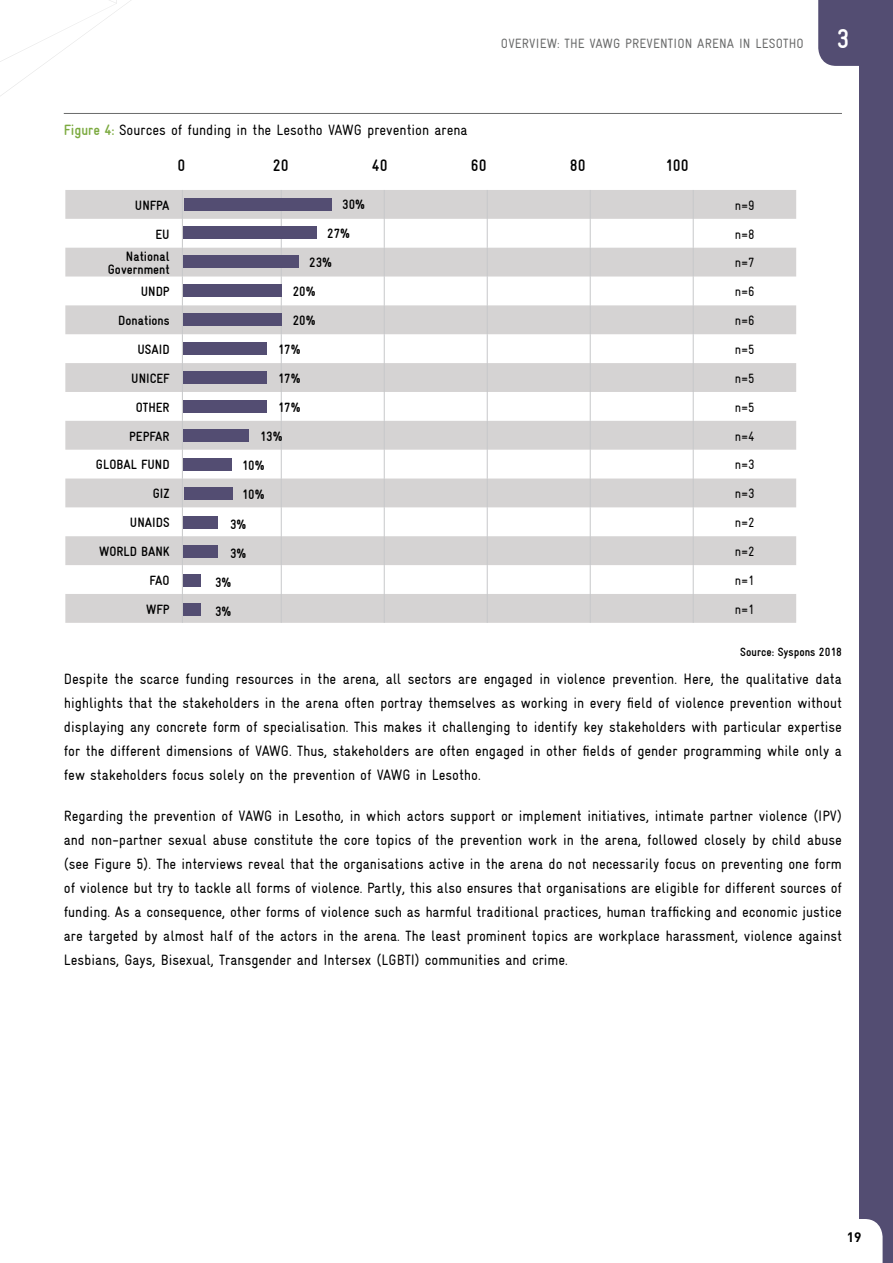
<style>
.page{position:relative;width:893px;height:1263px;background:#fff}
.page>*{position:absolute;margin:0;border:0;box-sizing:border-box;transform-origin:0 0}
.t1{font:700 condensed 16.5px "GIZ Gravur TT";color:#000}
.t2{font:condensed 15px/24px "GIZ Gravur TT";color:#000;text-align:justify}
.t3{font:condensed 15px "GIZ Gravur Pro";color:#000}
.t4{font:700 condensed 13.5px/13.5px "GIZ Gravur TT";color:#000;text-align:right}
.t5{font:condensed 13.5px "GIZ Gravur TT";color:#000}
.t6{font:condensed 13.5px "GIZ Gravur Pro";letter-spacing:.01em;color:#696a6a}
.t7{font:13.5px "DIN Bold";color:#000}
.t8{font:700 condensed 12px "GIZ Gravur Pro";color:#000}
.s1{font-family:"GIZ Gravur TT";font-weight:700;color:#7caa40}
.s2{font-family:"GIZ Gravur TT";font-weight:700;font-size:27px;color:#fff}
</style>
<div class="page">
<hr style="left:64px;top:113px;width:778px;height:1px;background:#696a6a">
<svg style="left:65px;top:190px;width:731px;height:433px;fill:#d5d3d3"></svg>
<svg style="left:281px;top:190px;width:1px;height:433px"></svg>
<svg style="left:384px;top:190px;width:1px;height:433px"></svg>
<svg style="left:487px;top:190px;width:1px;height:433px"></svg>
<svg style="left:590px;top:190px;width:1px;height:433px"></svg>
<svg style="left:693px;top:190px;width:1px;height:433px"></svg>
<svg style="left:182px;top:190px;width:1px;height:433px"></svg>
<div style="left:184px;top:198px;width:148px;height:12px;background:#534d72"></div>
<div style="left:184px;top:227px;width:133px;height:12px;background:#534d72"></div>
<div style="left:184px;top:255px;width:115px;height:13px;background:#534d72"></div>
<div style="left:184px;top:603px;width:17px;height:12px;background:#534d72"></div>
<div style="left:184px;top:574px;width:17px;height:12px;background:#534d72"></div>
<div style="left:184px;top:545px;width:34px;height:12px;background:#534d72"></div>
<div style="left:184px;top:516px;width:34px;height:13px;background:#534d72"></div>
<div style="left:184px;top:487px;width:48px;height:13px;background:#534d72"></div>
<div style="left:184px;top:458px;width:48px;height:13px;background:#534d72"></div>
<div style="left:184px;top:429px;width:65px;height:13px;background:#534d72"></div>
<div style="left:184px;top:400px;width:83px;height:13px;background:#534d72"></div>
<div style="left:184px;top:371px;width:83px;height:13px;background:#534d72"></div>
<div style="left:184px;top:342px;width:83px;height:13px;background:#534d72"></div>
<div style="left:184px;top:313px;width:98px;height:13px;background:#534d72"></div>
<div style="left:184px;top:284px;width:98px;height:13px;background:#534d72"></div>
<svg style="left:0;top:0;width:131px;height:114px"></svg>
<div style="left:859px;top:0;width:34px;height:1263px;background:#534d72"></div>
<div style="left:818px;top:0;width:41px;height:66px;background:#534d72"></div>
<svg style="left:859px;top:1219px;width:24px;height:44px"></svg>
<p class="t3" style="left:64px;top:121px;width:405px"><span class="s1">Figure 4:</span> Sources of funding in the Lesotho VAWG prevention arena</p>
<p class="t6" style="left:501px;top:36px;width:350px">OVERVIEW: THE VAWG PREVENTION ARENA IN LESOTHO <span class="s2">3</span></p>
<p class="t1" style="left:178px;top:156px;width:9px">0</p>
<p class="t1" style="left:273px;top:156px;width:17px">20</p>
<p class="t1" style="left:372px;top:156px;width:17px">40</p>
<p class="t1" style="left:471px;top:156px;width:17px">60</p>
<p class="t1" style="left:570px;top:156px;width:17px">80</p>
<p class="t1" style="left:665px;top:156px;width:25px">100</p>
<p class="t4" style="left:342px;top:198px;width:24px">30%</p>
<p class="t4" style="left:327px;top:227px;width:24px">27%</p>
<p class="t4" style="left:309px;top:256px;width:24px">23%</p>
<p class="t4" style="left:135px;top:198px;width:36px">UNFPA</p>
<p class="t5" style="left:735px;top:198px;width:22px">n=9</p>
<p class="t4" style="left:155px;top:227px;width:16px">EU</p>
<p class="t5" style="left:735px;top:227px;width:22px">n=8</p>
<p class="t4" style="left:108px;top:249px;width:63px">National<br>Government</p>
<p class="t5" style="left:735px;top:255px;width:22px">n=7</p>
<p class="t4" style="left:141px;top:285px;width:30px">UNDP</p>
<p class="t5" style="left:735px;top:284px;width:22px">n=6</p>
<p class="t4" style="left:118px;top:314px;width:53px">Donations</p>
<p class="t5" style="left:735px;top:313px;width:22px">n=6</p>
<p class="t4" style="left:137px;top:343px;width:34px">USAID</p>
<p class="t5" style="left:735px;top:342px;width:22px">n=5</p>
<p class="t4" style="left:131px;top:371px;width:40px">UNICEF</p>
<p class="t5" style="left:735px;top:371px;width:22px">n=5</p>
<p class="t4" style="left:136px;top:400px;width:35px">OTHER</p>
<p class="t5" style="left:735px;top:400px;width:22px">n=5</p>
<p class="t4" style="left:129px;top:429px;width:42px">PEPFAR</p>
<p class="t5" style="left:735px;top:428px;width:22px">n=4</p>
<p class="t4" style="left:96px;top:458px;width:75px">GLOBAL FUND</p>
<p class="t5" style="left:735px;top:457px;width:22px">n=3</p>
<p class="t4" style="left:153px;top:487px;width:18px">GIZ</p>
<p class="t5" style="left:735px;top:486px;width:22px">n=3</p>
<p class="t4" style="left:130px;top:516px;width:41px">UNAIDS</p>
<p class="t5" style="left:735px;top:515px;width:22px">n=2</p>
<p class="t4" style="left:99px;top:545px;width:72px">WORLD BANK</p>
<p class="t5" style="left:735px;top:544px;width:22px">n=2</p>
<p class="t4" style="left:149px;top:573px;width:22px">FAO</p>
<p class="t5" style="left:735px;top:573px;width:22px">n=1</p>
<p class="t4" style="left:146px;top:602px;width:25px">WFP</p>
<p class="t5" style="left:735px;top:602px;width:22px">n=1</p>
<p class="t4" style="left:293px;top:285px;width:24px">20%</p>
<p class="t4" style="left:293px;top:314px;width:24px">20%</p>
<p class="t4" style="left:278px;top:343px;width:24px">17%</p>
<p class="t4" style="left:278px;top:372px;width:24px">17%</p>
<p class="t4" style="left:278px;top:401px;width:24px">17%</p>
<p class="t4" style="left:260px;top:430px;width:24px">13%</p>
<p class="t4" style="left:242px;top:459px;width:24px">10%</p>
<p class="t4" style="left:242px;top:488px;width:24px">10%</p>
<p class="t4" style="left:230px;top:517px;width:18px">3%</p>
<p class="t4" style="left:230px;top:546px;width:18px">3%</p>
<p class="t4" style="left:215px;top:575px;width:18px">3%</p>
<p class="t4" style="left:215px;top:604px;width:18px">3%</p>
<p class="t8" style="left:740px;top:645px;width:103px">Source: Syspons 2018</p>
<p class="t2" style="left:64px;top:667px;width:780px">Despite the scarce funding resources in the arena, all sectors are engaged in violence prevention. Here, the qualitative data highlights that the stakeholders in the arena often portray themselves as working in every field of violence prevention without displaying any concrete form of specialisation. This makes it challenging to identify key stakeholders with particular expertise for the different dimensions of VAWG. Thus, stakeholders are often engaged in other fields of gender programming while only a few stakeholders focus solely on the prevention of VAWG in Lesotho.</p>
<p class="t2" style="left:64px;top:804px;width:780px">Regarding the prevention of VAWG in Lesotho, in which actors support or implement initiatives, intimate partner violence (IPV) and non-partner sexual abuse constitute the core topics of the prevention work in the arena, followed closely by child abuse (see Figure 5). The interviews reveal that the organisations active in the arena do not necessarily focus on preventing one form of violence but try to tackle all forms of violence. Partly, this also ensures that organisations are eligible for different sources of funding. As a consequence, other forms of violence such as harmful traditional practices, human trafficking and economic justice are targeted by almost half of the actors in the arena. The least prominent topics are workplace harassment, violence against Lesbians, Gays, Bisexual, Transgender and Intersex (LGBTI) communities and crime.</p>
<p class="t7" style="left:847px;top:1228px;width:16px">19</p>
</div>
